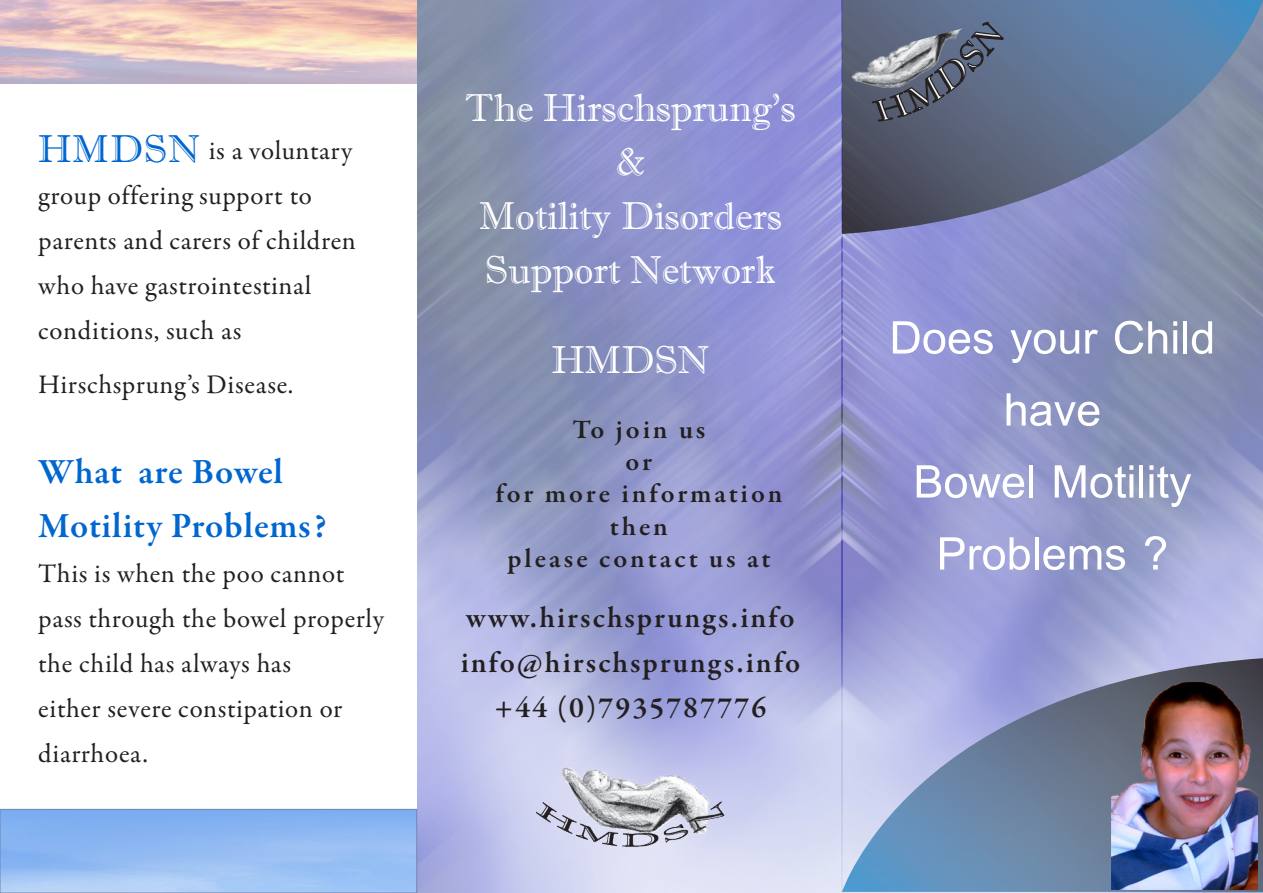
<style>
.page{position:relative;width:1263px;height:893px;background:#fff}
.page>*{position:absolute;margin:0;border:0;box-sizing:border-box;transform-origin:0 0}
.t1{font:69px/72px "Browallia New";color:#fff;text-align:center}
.t2{font:39px "Imprint MT Shadow";color:#fff}
.t3{font:600 36px/54px "Garamond Premr Pro";letter-spacing:.02em;color:#0066d0}
.t4{font:600 30px "Garamond Premr Pro";letter-spacing:.07em;color:#231f20}
.t5{font:27px/45px "Garamond Premr Pro";letter-spacing:.02em;color:#231f20}
.t6{font:600 27px/32.4px "Garamond Premr Pro";letter-spacing:.105em;color:#231f20;text-align:center}
.s1{font-family:"Imprint MT Shadow";font-size:39px;color:#0066d0}
.s2{font-size:70.5px}
</style>
<div class="page">
<img style="left:417px;top:0;width:846px;height:893px">
<svg style="left:842px;top:658px;width:421px;height:234px;background:#8698bb"></svg>
<img style="left:1112px;top:683px;width:146px;height:207px">
<img style="left:536px;top:767px;width:189px;height:80px">
<div style="left:0;top:809px;width:417px;height:84px;border:1px solid #7386ae"></div>
<svg style="left:842px;top:0;width:421px;height:234px;background:#687998"></svg>
<svg style="left:870px;top:18px;width:135px;height:104px;background:#5b677f"></svg>
<img style="left:851px;top:26px;width:125px;height:85px">
<p class="t5" style="left:38px;top:129px;width:319px"><span class="s1">HMDSN</span> is a voluntary group offering support to parents and carers of children who have gastrointestinal conditions, such as</p>
<p class="t5" style="left:38px;top:363px;width:257px">Hirschsprung’s Disease.</p>
<p class="t3" style="left:38px;top:445px;width:290px">What are Bowel<br>Motility Problems?</p>
<p class="t5" style="left:38px;top:552px;width:347px">This is when the poo cannot pass through the bowel properly the child has always has<br>either severe constipation or diarrhoea.</p>
<p class="t2" style="left:465px;top:85px;width:332px">The Hirschsprung’s</p>
<p class="t2" style="left:616px;top:139px;width:30px">&amp;</p>
<p class="t2" style="left:479px;top:193px;width:304px">Motility Disorders</p>
<p class="t2" style="left:485px;top:247px;width:292px">Support Network</p>
<p class="t2" style="left:552px;top:337px;width:159px">HMDSN</p>
<p class="t6" style="left:572px;top:413px;width:135px">To join us</p>
<p class="t6" style="left:626px;top:446px;width:28px">or</p>
<p class="t6" style="left:495px;top:478px;width:289px">for more information then</p>
<p class="t6" style="left:507px;top:543px;width:265px">please contact us at</p>
<p class="t4" style="left:466px;top:599px;width:330px">www.hirschsprungs.info</p>
<p class="t4" style="left:461px;top:644px;width:341px">info@hirschsprungs.info</p>
<p class="t4" style="left:494px;top:689px;width:273px">+44 (0)7935787776</p>
<p class="t1" style="left:889px;top:301px;width:327px">Does your Child have</p>
<p class="t1" style="left:913px;top:445px;width:280px">Bowel Motility<br>Problems <span class="s2">?</span></p>
</div>
